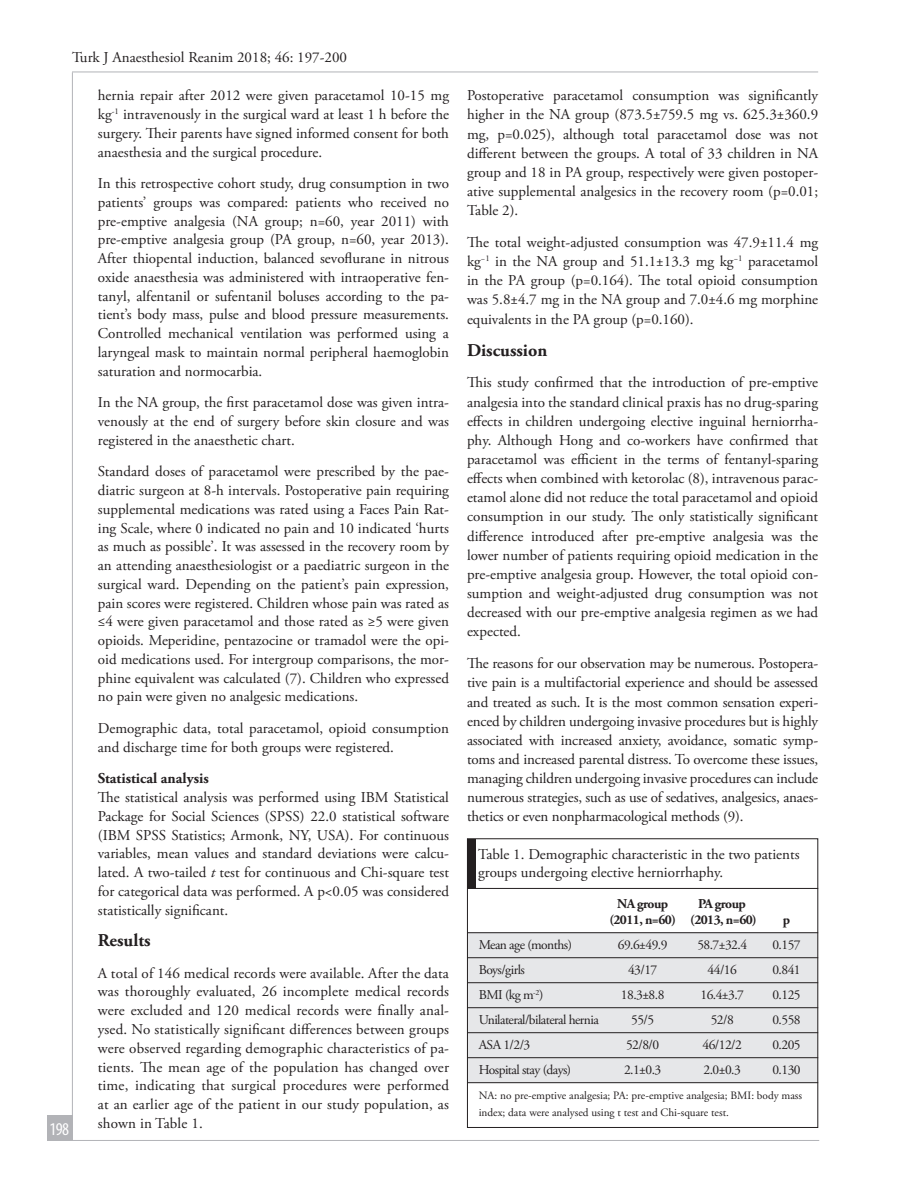
<style>
.page{position:relative;width:915px;height:1191px;background:#fff}
.page>*{position:absolute;margin:0;border:0;box-sizing:border-box;transform-origin:0 0}
.t1{font:700 18px "Adobe Garamond Pro";color:#231f20}
.t2{font:condensed 18px "Myriad Pro";color:#fff}
.t3{font:15px/18.8px "Adobe Garamond Pro";color:#231f20;text-align:justify}
.t4{font:700 15px "Adobe Garamond Pro";color:#231f20}
.t5{font:13.5px "Adobe Garamond Pro";letter-spacing:-.04em;color:#231f20}
.t6{font:700 13.5px/16.5px "Adobe Garamond Pro";letter-spacing:-.04em;color:#231f20}
.t7{font:11.25px/16.5px "Adobe Garamond Pro";color:#231f20}
.s1{font-style:italic}
</style>
<div class="page">
<div style="left:467px;top:839px;width:8px;height:49px;background:#231f20"></div>
<div style="left:467px;top:932px;width:350px;height:150px;background:#e6e7e9"></div>
<div style="left:467px;top:838px;width:350px;height:289px;border:1px solid #231f20"></div>
<hr style="left:467px;top:888px;width:350px;height:1px;background:#231f20">
<hr style="left:467px;top:957px;width:350px;height:1px;background:#231f20">
<hr style="left:467px;top:1032px;width:350px;height:1px;background:#231f20">
<hr style="left:467px;top:982px;width:350px;height:1px;background:#231f20">
<hr style="left:467px;top:1057px;width:350px;height:1px;background:#231f20">
<hr style="left:467px;top:932px;width:350px;height:1px;background:#231f20">
<hr style="left:467px;top:1007px;width:350px;height:1px;background:#231f20">
<hr style="left:467px;top:1082px;width:350px;height:1px;background:#231f20">
<hr style="left:73px;top:1140px;width:746px;height:1px;background:#b2b3b7">
<hr style="left:72px;top:72px;width:1px;height:1050px;background:#b2b3b7">
<div style="left:47px;top:1114px;width:26px;height:26px;background:#b2b3b7"></div>
<hr style="left:72px;top:72px;width:745px;height:1px;background:#b2b3b7">
<p class="t3" style="left:72px;top:48px;width:276px">Turk J Anaesthesiol Reanim 2018; 46: 197-200</p>
<p class="t2" style="left:49px;top:1117px;width:21px">198</p>
<p class="t3" style="left:98px;top:87px;width:352px">hernia repair after 2012 were given paracetamol 10-15 mg kg<sup>-1</sup> intravenously in the surgical ward at least 1 h before the surgery. Their parents have signed informed consent for both anaesthesia and the surgical procedure.</p>
<p class="t3" style="left:98px;top:174px;width:352px">In this retrospective cohort study, drug consumption in two patients’ groups was compared: patients who received no pre-emptive analgesia (NA group; n=60, year 2011) with pre-emptive analgesia group (PA group, n=60, year 2013).<br>After thiopental induction, balanced sevoflurane in nitrous oxide anaesthesia was administered with intraoperative fen&shy;tanyl, alfentanil or sufentanil boluses according to the pa&shy;tient’s body mass, pulse and blood pressure measurements.<br>Controlled mechanical ventilation was performed using a laryngeal mask to maintain normal peripheral haemoglobin saturation and normocarbia.</p>
<p class="t3" style="left:98px;top:393px;width:352px">In the NA group, the first paracetamol dose was given intra&shy;venously at the end of surgery before skin closure and was registered in the anaesthetic chart.</p>
<p class="t3" style="left:98px;top:463px;width:352px">Standard doses of paracetamol were prescribed by the pae&shy;diatric surgeon at 8-h intervals. Postoperative pain requiring supplemental medications was rated using a Faces Pain Rat&shy;ing Scale, where 0 indicated no pain and 10 indicated ‘hurts as much as possible’. It was assessed in the recovery room by an attending anaesthesiologist or a paediatric surgeon in the surgical ward. Depending on the patient’s pain expression, pain scores were registered. Children whose pain was rated as ≤4 were given paracetamol and those rated as ≥5 were given opioids. Meperidine, pentazocine or tramadol were the opi&shy;oid medications used. For intergroup comparisons, the mor&shy;phine equivalent was calculated (7). Children who expressed no pain were given no analgesic medications.</p>
<p class="t3" style="left:98px;top:719px;width:352px">Demographic data, total paracetamol, opioid consumption and discharge time for both groups were registered.</p>
<p class="t4" style="left:98px;top:770px;width:112px">Statistical analysis</p>
<p class="t3" style="left:98px;top:788px;width:352px">The statistical analysis was performed using IBM Statistical Package for Social Sciences (SPSS) 22.0 statistical software (IBM SPSS Statistics; Armonk, NY, USA). For continuous variables, mean values and standard deviations were calcu&shy;lated. A two-tailed <span class="s1">t</span> test for continuous and Chi-square test for categorical data was performed. A p&lt;0.05 was considered statistically significant.</p>
<p class="t1" style="left:98px;top:930px;width:54px">Results</p>
<p class="t3" style="left:98px;top:964px;width:352px">A total of 146 medical records were available. After the data was thoroughly evaluated, 26 incomplete medical records were excluded and 120 medical records were finally anal&shy;ysed. No statistically significant differences between groups were observed regarding demographic characteristics of pa&shy;tients. The mean age of the population has changed over time, indicating that surgical procedures were performed at an earlier age of the patient in our study population, as shown in Table 1.</p>
<p class="t3" style="left:467px;top:86px;width:352px;line-height:19.2px">Postoperative paracetamol consumption was significantly higher in the NA group (873.5±759.5 mg vs. 625.3±360.9 mg, p=0.025), although total paracetamol dose was not different between the groups. A total of 33 children in NA group and 18 in PA group, respectively were given postoper&shy;ative supplemental analgesics in the recovery room (p=0.01; Table 2).</p>
<p class="t3" style="left:467px;top:233px;width:352px;line-height:19.2px">The total weight-adjusted consumption was 47.9±11.4 mg kg<sup>−1</sup> in the NA group and 51.1±13.3 mg kg<sup>−1</sup> paracetamol in the PA group (p=0.164). The total opioid consumption was 5.8±4.7 mg in the NA group and 7.0±4.6 mg morphine equivalents in the PA group (p=0.160).</p>
<p class="t1" style="left:467px;top:339px;width:82px">Discussion</p>
<p class="t3" style="left:467px;top:373px;width:352px;line-height:19.2px">This study confirmed that the introduction of pre-emptive analgesia into the standard clinical praxis has no drug-sparing effects in children undergoing elective inguinal herniorrha&shy;phy. Although Hong and co-workers have confirmed that paracetamol was efficient in the terms of fentanyl-sparing effects when combined with ketorolac (8), intravenous parac&shy;etamol alone did not reduce the total paracetamol and opioid consumption in our study. The only statistically significant difference introduced after pre-emptive analgesia was the lower number of patients requiring opioid medication in the pre-emptive analgesia group. However, the total opioid con&shy;sumption and weight-adjusted drug consumption was not decreased with our pre-emptive analgesia regimen as we had expected.</p>
<p class="t3" style="left:467px;top:654px;width:352px;line-height:19.2px">The reasons for our observation may be numerous. Postopera&shy;tive pain is a multifactorial experience and should be assessed and treated as such. It is the most common sensation experi&shy;enced by children undergoing invasive procedures but is highly associated with increased anxiety, avoidance, somatic symp&shy;toms and increased parental distress. To overcome these issues, managing children undergoing invasive procedures can include numerous strategies, such as use of sedatives, analgesics, anaes&shy;thetics or even nonpharmacological methods (9).</p>
<p class="t3" style="left:478px;top:846px;width:323px;line-height:18px">Table 1. Demographic characteristic in the two patients groups undergoing elective herniorrhaphy.</p>
<p class="t6" style="left:617px;top:895px;width:53px">NA group</p>
<p class="t6" style="left:609px;top:895px;width:149px;text-indent:89px">PA group (2011, n=60) (2013, n=60)</p>
<p class="t6" style="left:782px;top:912px;width:9px">p</p>
<p class="t5" style="left:478px;top:936px;width:95px">Mean age (months)</p>
<p class="t5" style="left:617px;top:936px;width:51px">69.6±49.9</p>
<p class="t5" style="left:697px;top:936px;width:51px">58.7±32.4</p>
<p class="t5" style="left:772px;top:936px;width:30px">0.157</p>
<p class="t5" style="left:478px;top:961px;width:48px">Boys/girls</p>
<p class="t5" style="left:627px;top:961px;width:31px">43/17</p>
<p class="t5" style="left:707px;top:961px;width:31px">44/16</p>
<p class="t5" style="left:772px;top:961px;width:30px">0.841</p>
<p class="t5" style="left:478px;top:986px;width:66px">BMI (kg m<sup>-2</sup>)</p>
<p class="t5" style="left:620px;top:986px;width:45px">18.3±8.8</p>
<p class="t5" style="left:700px;top:986px;width:45px">16.4±3.7</p>
<p class="t5" style="left:772px;top:986px;width:30px">0.125</p>
<p class="t5" style="left:478px;top:1011px;width:122px">Unilateral/bilateral hernia</p>
<p class="t5" style="left:631px;top:1011px;width:25px">55/5</p>
<p class="t5" style="left:710px;top:1011px;width:25px">52/8</p>
<p class="t5" style="left:772px;top:1011px;width:30px">0.558</p>
<p class="t5" style="left:478px;top:1036px;width:53px">ASA 1/2/3</p>
<p class="t5" style="left:626px;top:1036px;width:35px">52/8/0</p>
<p class="t5" style="left:702px;top:1036px;width:41px">46/12/2</p>
<p class="t5" style="left:772px;top:1036px;width:30px">0.205</p>
<p class="t5" style="left:478px;top:1061px;width:94px">Hospital stay (days)</p>
<p class="t5" style="left:623px;top:1061px;width:39px">2.1±0.3</p>
<p class="t5" style="left:703px;top:1061px;width:39px">2.0±0.3</p>
<p class="t5" style="left:772px;top:1061px;width:30px">0.130</p>
<p class="t7" style="left:478px;top:1087px;width:325px">NA: no pre-emptive analgesia; PA: pre-emptive analgesia; BMI: body mass index; data were analysed using t test and Chi-square test.</p>
</div>
